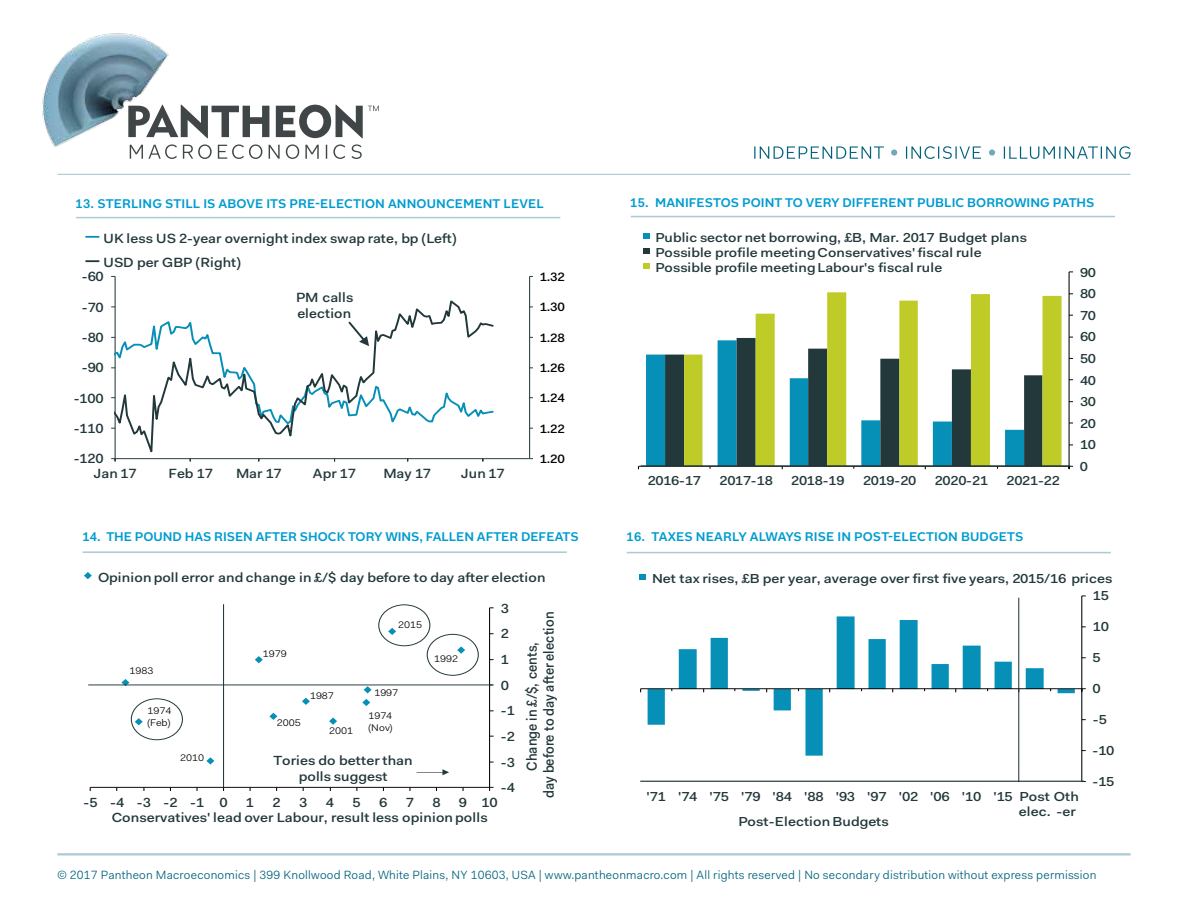
<style>
.page{position:relative;width:1188px;height:918px;background:#fff}
.page>*{position:absolute;margin:0;border:0;box-sizing:border-box;transform-origin:0 0}
.t1{font:500 14.55px/17.2px "Fakt Pro";letter-spacing:.005em;color:#22383b;text-align:center;scale:.91 1}
.t2{font:500 13.35px/24.5px "Fakt Pro";color:#22383b;scale:1.08 1}
.t3{font:500 13.2px/15.6px "Fakt Pro";letter-spacing:.005em;color:#22383b;text-align:center;scale:1.1 1}
.t4{font:500 13.05px/15.3px "Fakt Pro";color:#22383b;scale:1.11 1}
.t5{font:500 13.05px "Fakt Pro";color:#22383b;scale:1.12 1}
.t6{font:500 13.05px/15.5px "Fakt Pro";letter-spacing:-.025em;color:#22383b;text-align:right;scale:1.12 1}
.t7{font:600 12.75px "Fakt Pro";letter-spacing:.005em;color:#009cd0}
.t8{font:500 12.15px "Fakt Pro";letter-spacing:-.02em;color:#000;scale:1.08 1}
.t9{font:12px "Fakt Pro Blond";letter-spacing:.02em;color:#00627d}
.t10{font:9.6px/11.4px "Fakt Pro Blond";color:#000;scale:1.1 1}
</style>
<div class="page">
<hr style="left:57px;top:174px;width:1074px;height:1px;background:#acc9d6">
<hr style="left:57px;top:853px;width:1074px;height:2px;background:#acc9d6">
<svg style="left:1004px;top:146px;width:127px;height:13px"></svg>
<div style="left:989px;top:149px;width:6px;height:7px;background:#73a8bb;border-radius:50%"></div>
<svg style="left:906px;top:146px;width:75px;height:13px"></svg>
<div style="left:891px;top:149px;width:6px;height:7px;background:#73a8bb;border-radius:50%"></div>
<svg style="left:754px;top:146px;width:130px;height:13px"></svg>
<div style="left:57px;top:532px;width:515px;height:338px;background:#fff"></div>
<div style="left:616px;top:532px;width:515px;height:338px;background:#fff"></div>
<img style="left:42px;top:33px;width:166px;height:116px">
<svg style="left:130px;top:144px;width:232px;height:15px"></svg>
<svg style="left:128px;top:105px;width:251px;height:33px"></svg>
<svg style="left:648px;top:616px;width:427px;height:140px"></svg>
<hr style="left:1081px;top:596px;width:1px;height:186px;background:#000">
<hr style="left:641px;top:688px;width:441px;height:1px;background:#000">
<svg style="left:1081px;top:688px;width:5px;height:4px"></svg>
<svg style="left:640px;top:574px;width:6px;height:6px"></svg>
<hr style="left:640px;top:781px;width:444px;height:1px;background:#22383b">
<hr style="left:1018px;top:598px;width:1px;height:184px;background:#22383b">
<hr style="left:83px;top:551px;width:484px;height:2px;background:#acc9d6">
<hr style="left:631px;top:216px;width:484px;height:1px;background:#acc9d6">
<div style="left:646px;top:354px;width:19px;height:111px;background:#068fb7"></div>
<div style="left:665px;top:354px;width:19px;height:111px;background:#22383b"></div>
<svg style="left:684px;top:292px;width:378px;height:173px"></svg>
<hr style="left:1069px;top:272px;width:1px;height:194px;background:#000">
<hr style="left:638px;top:466px;width:431px;height:1px;background:#000">
<svg style="left:643px;top:233px;width:6px;height:5px"></svg>
<svg style="left:643px;top:248px;width:6px;height:6px"></svg>
<svg style="left:643px;top:263px;width:6px;height:6px"></svg>
<hr style="left:641px;top:465px;width:429px;height:2px;background:#22383b">
<hr style="left:489px;top:608px;width:1px;height:179px;background:#000">
<hr style="left:90px;top:787px;width:400px;height:1px;background:#000">
<svg style="left:135px;top:718px;width:8px;height:7px"></svg>
<svg style="left:362px;top:699px;width:8px;height:7px"></svg>
<svg style="left:255px;top:656px;width:8px;height:7px"></svg>
<svg style="left:121px;top:679px;width:8px;height:6px"></svg>
<svg style="left:302px;top:698px;width:8px;height:7px"></svg>
<svg style="left:457px;top:646px;width:8px;height:8px"></svg>
<svg style="left:364px;top:686px;width:8px;height:7px"></svg>
<svg style="left:329px;top:718px;width:8px;height:7px"></svg>
<svg style="left:269px;top:713px;width:8px;height:7px"></svg>
<svg style="left:206px;top:757px;width:8px;height:8px"></svg>
<svg style="left:388px;top:628px;width:8px;height:7px"></svg>
<svg style="left:84px;top:572px;width:8px;height:7px"></svg>
<hr style="left:223px;top:604px;width:1px;height:183px;background:#22383b">
<hr style="left:88px;top:685px;width:405px;height:1px;background:#22383b">
<div style="left:131px;top:698px;width:52px;height:42px;border:1px solid #22383b;border-radius:50%"></div>
<div style="left:378px;top:605px;width:52px;height:41px;border:1px solid #22383b;border-radius:50%"></div>
<div style="left:427px;top:634px;width:52px;height:42px;border:1px solid #22383b;border-radius:50%"></div>
<svg style="left:417px;top:769px;width:32px;height:6px"></svg>
<hr style="left:627px;top:552px;width:484px;height:1px;background:#acc9d6">
<hr style="left:529px;top:276px;width:1px;height:183px;background:#22383b">
<hr style="left:115px;top:458px;width:415px;height:1px;background:#22383b">
<svg style="left:111px;top:458px;width:5px;height:4px"></svg>
<svg style="left:115px;top:276px;width:380px;height:183px"></svg>
<svg style="left:86px;top:236px;width:13px;height:2px"></svg>
<svg style="left:86px;top:260px;width:13px;height:2px"></svg>
<svg style="left:348px;top:322px;width:21px;height:24px"></svg>
<hr style="left:76px;top:217px;width:484px;height:1px;background:#acc9d6">
<p class="t7" style="left:76px;top:195px;width:470px">13. STERLING STILL IS ABOVE ITS PRE-ELECTION ANNOUNCEMENT LEVEL</p>
<p class="t2" style="left:104px;top:226px;width:328px">UK less US 2-year overnight index swap rate, bp (Left)<br>USD per GBP (Right)</p>
<p class="t2" style="left:296px;top:290px;width:55px;line-height:15.9px">PM calls election</p>
<p class="t2" style="left:82px;top:264px;width:22px">-60</p>
<p class="t2" style="left:82px;top:295px;width:22px">-70</p>
<p class="t8" style="left:540px;top:269px;width:25px">1.32</p>
<p class="t8" style="left:540px;top:299px;width:25px">1.30</p>
<p class="t2" style="left:82px;top:325px;width:22px">-80</p>
<p class="t8" style="left:540px;top:329px;width:25px">1.28</p>
<p class="t2" style="left:82px;top:355px;width:22px">-90</p>
<p class="t8" style="left:540px;top:360px;width:25px">1.26</p>
<p class="t2" style="left:74px;top:386px;width:29px">-100</p>
<p class="t8" style="left:540px;top:390px;width:25px">1.24</p>
<p class="t2" style="left:74px;top:416px;width:29px">-110</p>
<p class="t8" style="left:540px;top:420px;width:25px">1.22</p>
<p class="t2" style="left:74px;top:447px;width:29px">-120</p>
<p class="t8" style="left:540px;top:451px;width:25px">1.20</p>
<p class="t2" style="left:94px;top:461px;width:41px">Jan 17</p>
<p class="t2" style="left:168px;top:461px;width:43px">Feb 17</p>
<p class="t2" style="left:236px;top:461px;width:44px">Mar 17</p>
<p class="t2" style="left:313px;top:461px;width:41px">Apr 17</p>
<p class="t2" style="left:383px;top:461px;width:46px">May 17</p>
<p class="t2" style="left:461px;top:461px;width:42px">Jun 17</p>
<p class="t7" style="left:83px;top:528px;width:497px">14. THE POUND HAS RISEN AFTER SHOCK TORY WINS, FALLEN AFTER DEFEATS</p>
<p class="t3" style="left:98px;top:570px;width:408px">Opinion poll error and change in £/$ day before to day after election</p>
<p class="t1" style="left:523px;top:798px;width:207px;rotate:-90deg">Change in £/$, cents,<br>day before to day after election</p>
<p class="t3" style="left:112px;top:810px;width:344px">Conservatives' lead over Labour, result less opinion polls</p>
<p class="t3" style="left:501px;top:600px;width:9px">3</p>
<p class="t10" style="left:398px;top:618px;width:23px">2015</p>
<p class="t3" style="left:501px;top:626px;width:9px">2</p>
<p class="t10" style="left:263px;top:648px;width:23px">1979</p>
<p class="t3" style="left:501px;top:652px;width:9px">1</p>
<p class="t10" style="left:434px;top:653px;width:23px">1992</p>
<p class="t10" style="left:130px;top:665px;width:23px">1983</p>
<p class="t3" style="left:501px;top:677px;width:9px">0</p>
<p class="t10" style="left:310px;top:690px;width:23px">1987</p>
<p class="t10" style="left:374px;top:687px;width:23px">1997</p>
<p class="t10" style="left:329px;top:725px;width:23px">2001</p>
<p class="t3" style="left:501px;top:703px;width:14px">-1</p>
<p class="t10" style="left:147px;top:705px;width:23px">1974 (Feb)</p>
<p class="t10" style="left:368px;top:710px;width:23px">1974 (Nov)</p>
<p class="t10" style="left:277px;top:717px;width:23px">2005</p>
<p class="t3" style="left:274px;top:752px;width:128px">Tories do better than polls suggest</p>
<p class="t3" style="left:501px;top:729px;width:14px">-2</p>
<p class="t10" style="left:180px;top:752px;width:23px">2010</p>
<p class="t3" style="left:501px;top:754px;width:14px">-3</p>
<p class="t3" style="left:501px;top:780px;width:14px">-4</p>
<p class="t3" style="left:84px;top:794px;width:132px">-5 -4 -3 -2 -1 0</p>
<p class="t3" style="left:246px;top:794px;width:9px">1</p>
<p class="t3" style="left:273px;top:794px;width:9px">2</p>
<p class="t3" style="left:299px;top:794px;width:9px">3</p>
<p class="t3" style="left:326px;top:794px;width:9px">4</p>
<p class="t3" style="left:352px;top:794px;width:9px">5</p>
<p class="t3" style="left:379px;top:794px;width:9px">6</p>
<p class="t3" style="left:406px;top:794px;width:9px">7</p>
<p class="t3" style="left:432px;top:794px;width:9px">8</p>
<p class="t3" style="left:459px;top:794px;width:37px">9 10</p>
<p class="t7" style="left:630px;top:194px;width:466px">15. MANIFESTOS POINT TO VERY DIFFERENT PUBLIC BORROWING PATHS</p>
<p class="t4" style="left:655px;top:229px;width:336px">Public sector net borrowing, £B, Mar. 2017 Budget plans<br>Possible profile meeting Conservatives' fiscal rule<br>Possible profile meeting Labour's fiscal rule</p>
<p class="t4" style="left:648px;top:473px;width:50px">2016-17</p>
<p class="t4" style="left:719px;top:473px;width:50px">2017-18</p>
<p class="t4" style="left:791px;top:473px;width:50px">2018-19</p>
<p class="t4" style="left:863px;top:473px;width:50px">2019-20</p>
<p class="t4" style="left:935px;top:473px;width:50px">2020-21</p>
<p class="t4" style="left:1007px;top:473px;width:50px">2021-22</p>
<p class="t7" style="left:627px;top:528px;width:398px">16. TAXES NEARLY ALWAYS RISE IN POST-ELECTION BUDGETS</p>
<p class="t4" style="left:1080px;top:265px;width:16px">90</p>
<p class="t4" style="left:1080px;top:286px;width:16px">80</p>
<p class="t4" style="left:1080px;top:308px;width:16px">70</p>
<p class="t4" style="left:1080px;top:329px;width:16px">60</p>
<p class="t4" style="left:1080px;top:351px;width:16px">50</p>
<p class="t4" style="left:1080px;top:372px;width:16px">40</p>
<p class="t4" style="left:1080px;top:394px;width:16px">30</p>
<p class="t4" style="left:1080px;top:415px;width:16px">20</p>
<p class="t4" style="left:1080px;top:437px;width:16px">10</p>
<p class="t4" style="left:1080px;top:459px;width:9px">0</p>
<p class="t5" style="left:652px;top:570px;width:413px">Net tax rises, £B per year, average over first five years, 2015/16 prices</p>
<p class="t5" style="left:1093px;top:587px;width:16px">15</p>
<p class="t5" style="left:1093px;top:618px;width:16px">10</p>
<p class="t5" style="left:1093px;top:649px;width:9px">5</p>
<p class="t5" style="left:1093px;top:680px;width:9px">0</p>
<p class="t5" style="left:1093px;top:711px;width:14px">-5</p>
<p class="t5" style="left:1092px;top:742px;width:21px">-10</p>
<p class="t6" style="left:647px;top:789px;width:388px">'71 '74 '75 '79 '84 '88 '93 '97 '02 '06 '10 '15 Post Oth elec. -er</p>
<p class="t5" style="left:738px;top:813px;width:136px">Post-Election Budgets</p>
<p class="t5" style="left:1092px;top:773px;width:21px">-15</p>
<p class="t9" style="left:57px;top:866px;width:1041px">© 2017 Pantheon Macroeconomics | 399 Knollwood Road, White Plains, NY 10603, USA | www.pantheonmacro.com | All rights reserved | No secondary distribution without express permission</p>
</div>
